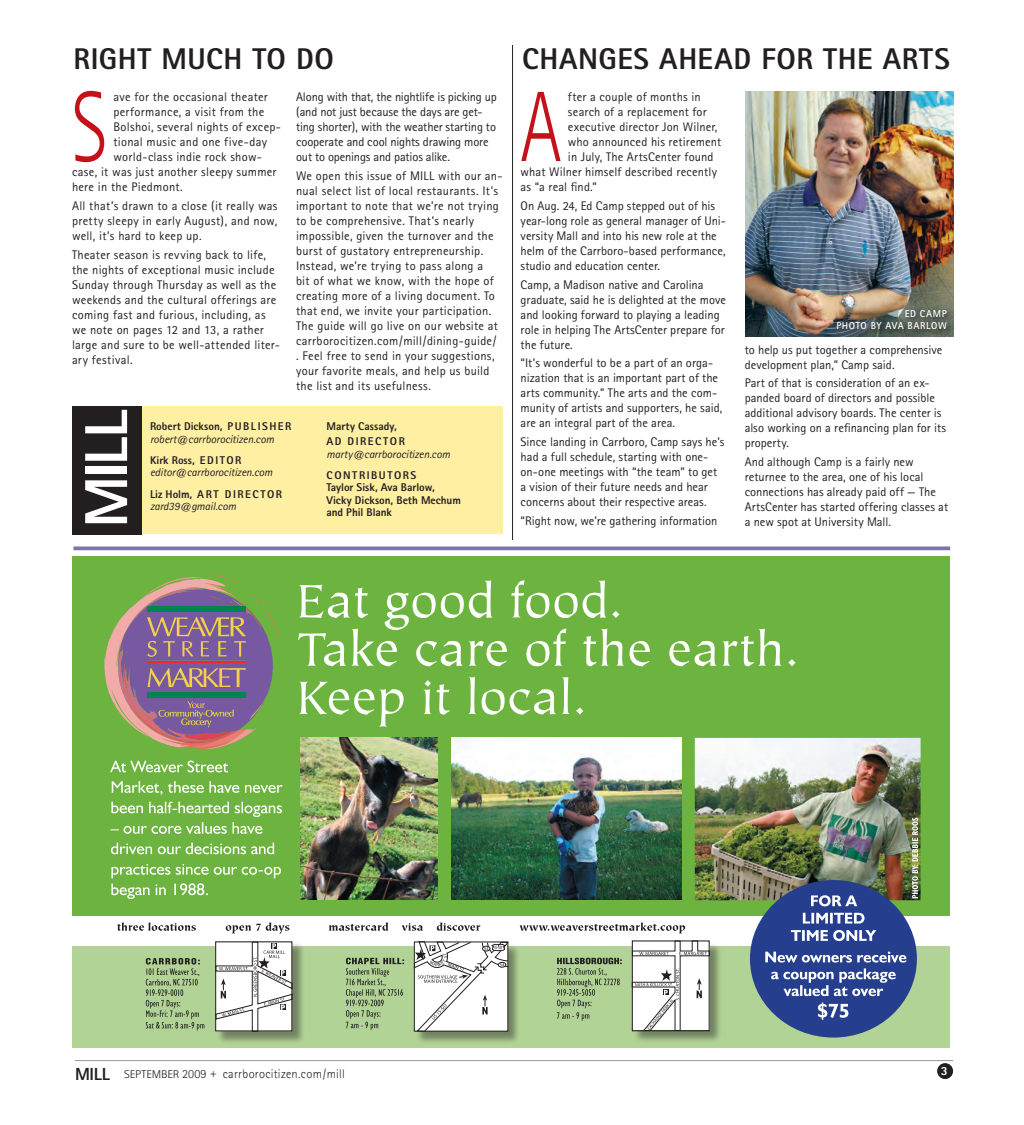
<style>
.page{position:relative;width:1024px;height:1125px;background:#fff}
.page>*{position:absolute;margin:0;border:0;box-sizing:border-box;transform-origin:0 0}
.t1{font:300 100.12px "Rotis Sans Serif";color:#c4121a;scale:.75 1}
.t2{font:800 60.75px "Rotis Sans Serif";color:#fff}
.t3{font:800 30px "Rotis Sans Serif";letter-spacing:.02em;color:#231f20}
.t4{font:12.5px/15px "Rotis Sans Serif";letter-spacing:.01em;color:#231f20}
.t5{font:12.5px/15px "Rotis Sans Serif";letter-spacing:-.015em;color:#231f20}
.t6{font:300 12.5px "Rotis Sans Serif";letter-spacing:.02em;color:#231f20}
.t7{font:800 12.5px "Rotis Sans Serif";color:#fff}
.t8{font:italic 11.25px/12.5px "Rotis Sans Serif";letter-spacing:-.005em;color:#231f20}
.t9{font:800 11.25px/12.5px "Rotis Sans Serif";letter-spacing:.005em;color:#231f20}
.t10{font:700 10px/12.5px "Rotis Sans Serif";letter-spacing:.055em;color:#fff;text-align:right}
.s1{font-weight:800;font-style:normal}
.s2{font-weight:800;font-size:17.5px}
.s3{font-size:11.25px}
</style>
<div class="page">
<div style="left:937px;top:1063px;width:16px;height:16px;background:#231f20;border-radius:50%"></div>
<hr style="left:75px;top:1060px;width:878px;height:1px;background:#939598">
<img style="left:746px;top:92px;width:207px;height:245px">
<img style="left:832px;top:304px;width:122px;height:33px">
<hr style="left:73px;top:547px;width:877px;height:3px;background:#7c75ad">
<div style="left:72px;top:557px;width:877px;height:359px;background:#6cb43f"></div>
<img style="left:300px;top:738px;width:137px;height:161px">
<img style="left:451px;top:738px;width:230px;height:161px">
<svg style="left:104px;top:574px;width:175px;height:175px"></svg>
<div style="left:72px;top:946px;width:877px;height:102px;background:#b2d396"></div>
<div style="left:632px;top:942px;width:92px;height:103px;background:#231f20;opacity:.45"></div>
<svg style="left:632px;top:941px;width:77px;height:90px;background:#dfdfdf"></svg>
<div style="left:414px;top:942px;width:108px;height:103px;background:#231f20;opacity:.45"></div>
<svg style="left:414px;top:941px;width:94px;height:91px;background:#dfdede"></svg>
<div style="left:216px;top:941px;width:90px;height:104px;background:#231f20;opacity:.45"></div>
<div style="left:215px;top:941px;width:77px;height:90px;border:1px solid #231f20"></div>
<img style="left:695px;top:738px;width:225px;height:162px">
<div style="left:750px;top:880px;width:167px;height:158px;background:#253f8e;border-radius:50%"></div>
<svg style="left:298px;top:580px;width:497px;height:86px"></svg>
<svg style="left:299px;top:677px;width:284px;height:50px"></svg>
<svg style="left:110px;top:761px;width:118px;height:11px"></svg>
<svg style="left:112px;top:781px;width:171px;height:14px"></svg>
<svg style="left:110px;top:802px;width:172px;height:32px"></svg>
<svg style="left:111px;top:843px;width:163px;height:11px"></svg>
<svg style="left:111px;top:864px;width:170px;height:35px"></svg>
<svg style="left:117px;top:922px;width:568px;height:12px"></svg>
<svg style="left:146px;top:958px;width:58px;height:73px"></svg>
<svg style="left:346px;top:958px;width:58px;height:72px"></svg>
<svg style="left:557px;top:958px;width:65px;height:63px"></svg>
<svg style="left:811px;top:895px;width:46px;height:11px"></svg>
<svg style="left:803px;top:913px;width:61px;height:11px"></svg>
<svg style="left:791px;top:930px;width:85px;height:11px"></svg>
<svg style="left:765px;top:952px;width:141px;height:44px"></svg>
<svg style="left:818px;top:1003px;width:30px;height:17px"></svg>
<svg style="left:912px;top:818px;width:6px;height:80px"></svg>
<div style="left:75px;top:406px;width:428px;height:128px;background:#ffefa3"></div>
<div style="left:72px;top:406px;width:69px;height:129px;background:#231f20"></div>
<hr style="left:512px;top:45px;width:1px;height:495px;background:#231f20">
<svg style="left:216px;top:942px;width:76px;height:90px;background:#dedede"></svg>
<p class="t3" style="left:73px;top:40px;width:262px">RIGHT MUCH TO DO</p>
<p class="t1" style="left:72px;top:70px;width:48px">S</p>
<p class="t4" style="left:113px;top:89px;width:156px">ave for the occasional theater</p>
<p class="t5" style="left:296px;top:89px;width:202px">Along with that, the nightlife is picking up (and not just because the days are get&shy;ting shorter), with the weather starting to cooperate and cool nights drawing more out to openings and patios alike.</p>
<p class="t4" style="left:296px;top:168px;width:208px">We open this issue of MILL with our an&shy;nual select list of local restaurants. It’s important to note that we’re not trying to be comprehensive. That’s nearly impossible, given the turnover and the burst of gustatory entrepreneurship.<br>Instead, we’re trying to pass along a<br>bit of what we know, with the hope of creating more of a living document. To that end, we invite your participation.<br>The guide will go live on our website at carrborocitizen.com/mill/dining-guide/<br>. Feel free to send in your suggestions, your favorite meals, and help us build the list and its usefulness.</p>
<p class="t4" style="left:113px;top:104px;width:152px">performance, a visit from the</p>
<p class="t4" style="left:113px;top:119px;width:169px">Bolshoi, several nights of excep-</p>
<p class="t4" style="left:113px;top:134px;width:155px">tional music and one five-day</p>
<p class="t4" style="left:113px;top:149px;width:150px">world-class indie rock show-</p>
<p class="t4" style="left:72px;top:164px;width:206px">case, it was just another sleepy summer</p>
<p class="t4" style="left:72px;top:179px;width:112px">here in the Piedmont.</p>
<p class="t4" style="left:72px;top:198px;width:207px;text-align:justify">All that’s drawn to a close (it really was pretty sleepy in early August), and now, well, it’s hard to keep up.</p>
<p class="t4" style="left:72px;top:247px;width:209px">Theater season is revving back to life, the nights of exceptional music include Sunday through Thursday as well as the weekends and the cultural offerings are coming fast and furious, including, as we note on pages 12 and 13, a rather large and sure to be well-attended liter&shy;ary festival.</p>
<p class="t2" style="left:68px;top:528px;width:119px;rotate:-90deg">MILL</p>
<p class="t8" style="left:150px;top:420px;width:141px"><span class="s1">ROBERT DICKSON, PUBLI SHER </span>robert@carrborocitizen.com</p>
<p class="t8" style="left:150px;top:454px;width:124px"><span class="s1">KIRK ROSS, EDI TOR </span>editor@carrborocitizen.com</p>
<p class="t9" style="left:150px;top:487px;width:82px">LIZ HOLM, AR T DIR</p>
<p class="t9" style="left:245px;top:487px;width:36px">ECTOR</p>
<p class="t8" style="left:150px;top:500px;width:88px">zard39@gmail.com</p>
<p class="t9" style="left:326px;top:419px;width:72px;line-height:15px">MARTY CASSADY,<br>AD DIR</p>
<p class="t8" style="left:326px;top:435px;width:125px;text-align:center"><span class="s1">ECTOR </span>marty@carrborocitizen.com</p>
<p class="t9" style="left:326px;top:469px;width:136px">CONTRI BUTOR S<br>TAYLOR SISK, AVA BARLOW,<br>VICKY DICKSON, BETH MECHUM<br>AND PHIL BLANK</p>
<p class="t3" style="left:522px;top:40px;width:429px">CHANGES AHEAD FOR THE ARTS</p>
<p class="t1" style="left:520px;top:70px;width:56px">A</p>
<p class="t4" style="left:568px;top:89px;width:134px">fter a couple of months in</p>
<p class="t4" style="left:568px;top:104px;width:140px">search of a replacement for</p>
<p class="t4" style="left:568px;top:119px;width:151px">executive director Jon Wilner,</p>
<p class="t4" style="left:568px;top:134px;width:155px">who announced his retirement</p>
<p class="t4" style="left:568px;top:149px;width:147px">in July, The ArtsCenter found</p>
<p class="t4" style="left:521px;top:164px;width:198px">what Wilner himself described recently</p>
<p class="t4" style="left:521px;top:179px;width:78px">as “a real find.”</p>
<p class="t4" style="left:521px;top:198px;width:207px">On Aug. 24, Ed Camp stepped out of his year-long role as general manager of Uni&shy;versity Mall and into his new role at the helm of the Carrboro-based performance, studio and education center.</p>
<p class="t4" style="left:521px;top:277px;width:207px">Camp, a Madison native and Carolina graduate, said he is delighted at the move and looking forward to playing a leading role in helping The ArtsCenter prepare for the future.</p>
<p class="t4" style="left:521px;top:355px;width:203px">“It’s wonderful to be a part of an orga&shy;nization that is an important part of the arts community.” The arts and the com&shy;munity of artists and supporters, he said, are an integral part of the area.</p>
<p class="t4" style="left:521px;top:434px;width:205px">Since landing in Carrboro, Camp says he’s had a full schedule, starting with one&shy;on-one meetings with “the team” to get a vision of their future needs and hear concerns about their respective areas.</p>
<p class="t4" style="left:521px;top:513px;width:198px">“Right now, we’re gathering information</p>
<p class="t10" style="left:836px;top:307px;width:112px">ED CAMP<br>PHOTO BY AVA BARLOW</p>
<p class="t4" style="left:745px;top:342px;width:199px">to help us put together a comprehensive development plan,” Camp said.</p>
<p class="t4" style="left:745px;top:376px;width:203px">Part of that is consideration of an ex&shy;panded board of directors and possible additional advisory boards. The center is also working on a refinancing plan for its property.</p>
<p class="t4" style="left:745px;top:454px;width:205px">And although Camp is a fairly new returnee to the area, one of his local connections has already paid off — The ArtsCenter has started offering classes at a new spot at University Mall.</p>
<p class="t6" style="left:75px;top:1067px;width:271px"><span class="s2">MILL</span> <span class="s3">SEPTEMBER</span> 2009 + carrborocitizen.com/mill</p>
<p class="t7" style="left:941px;top:1063px;width:8px">3</p>
</div>
